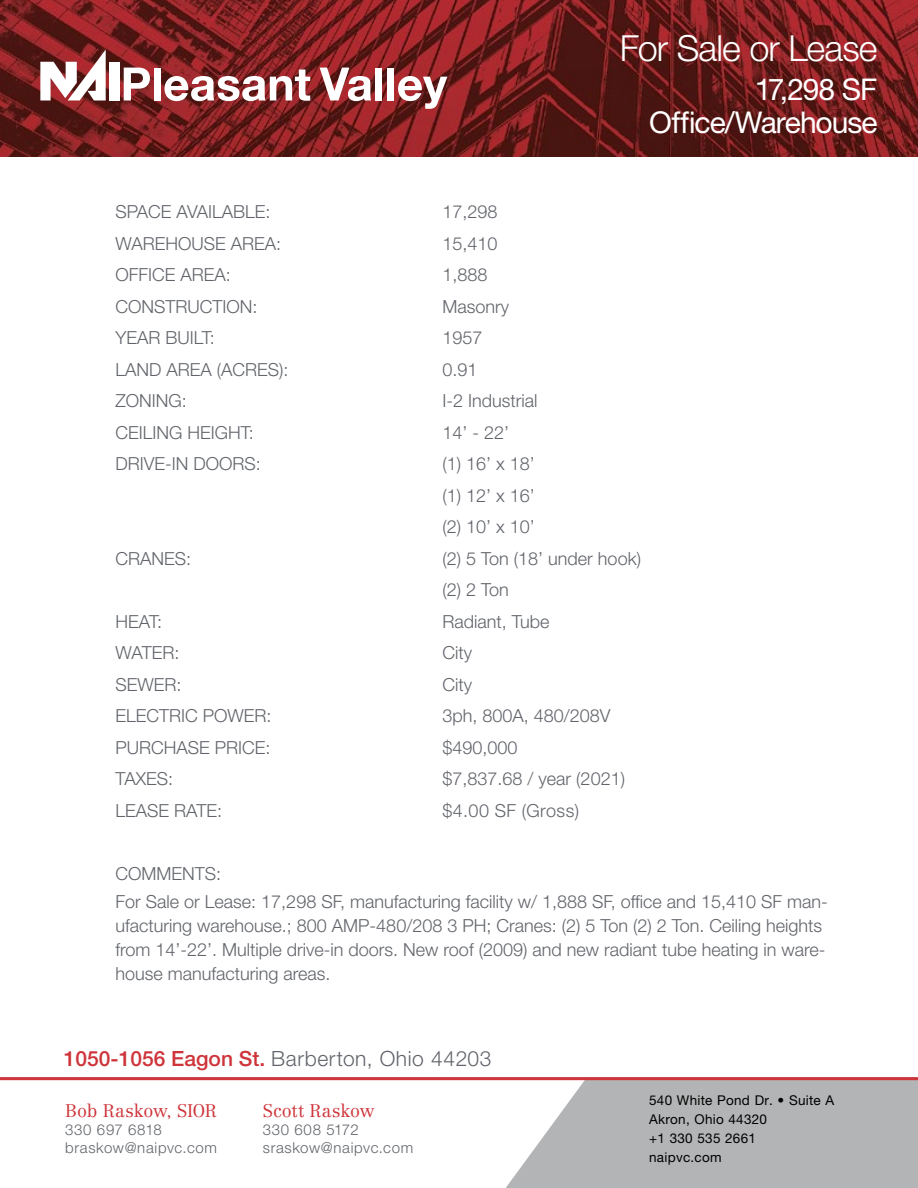
<style>
.page{position:relative;width:918px;height:1188px;background:#fff}
.page>*{position:absolute;margin:0;border:0;box-sizing:border-box;transform-origin:0 0}
.t1{font:300 36px "Helvetica Neue LT Std";letter-spacing:-.025em;color:#fff}
.t2{font:30px/33px "Helvetica Neue LT Std";letter-spacing:-.035em;color:#fff;text-align:right}
.t3{font:300 21px "Helvetica Neue LT Std";letter-spacing:.03em;color:#61646a}
.t4{font:300 18px/31.5px "Helvetica Neue LT Std";color:#61646a}
.t5{font:300 18px "Centennial LT Std";letter-spacing:-.01em;color:#ce343a}
.t6{font:300 18px "Helvetica Neue LT Std";letter-spacing:.02em;color:#61646a}
.t7{font:300 15px/18px "Helvetica Neue LT Std";letter-spacing:.045em;color:#61646a}
.t8{font:13.5px/19px "Helvetica Neue LT Std";letter-spacing:.02em;color:#000}
.s1{font-weight:500;color:#ce343a}
</style>
<div class="page">
<div style="left:0;top:1078px;width:918px;height:110px;background:#b3b4b5"></div>
<img style="left:0;top:0;width:918px;height:157px">
<svg style="left:0;top:1080px;width:586px;height:108px;background:#f9f9f9"></svg>
<div style="left:109px;top:62px;width:10px;height:38px;background:#fff"></div>
<svg style="left:40px;top:50px;width:66px;height:50px"></svg>
<svg style="left:124px;top:68px;width:26px;height:32px"></svg>
<div style="left:154px;top:68px;width:7px;height:32px;background:#fff"></div>
<svg style="left:165px;top:70px;width:145px;height:31px"></svg>
<svg style="left:320px;top:68px;width:51px;height:33px"></svg>
<div style="left:376px;top:68px;width:6px;height:32px;background:#fff"></div>
<div style="left:388px;top:68px;width:6px;height:32px;background:#fff"></div>
<svg style="left:398px;top:76px;width:49px;height:33px"></svg>
<hr style="left:0;top:1077px;width:918px;height:3px;background:#ce343a">
<h1 class="t1" style="left:620px;top:27px;width:259px">For Sale or Lease</h1>
<h2 class="t2" style="left:649px;top:73px;width:230px">17,298 SF<br>Office/Warehouse</h2>
<p class="t4" style="left:116px;top:196px;width:156px">SPACE AVAILABLE:</p>
<p class="t4" style="left:443px;top:196px;width:57px">17,298</p>
<p class="t4" style="left:116px;top:227px;width:167px">WAREHOUSE AREA:</p>
<p class="t4" style="left:443px;top:227px;width:57px">15,410</p>
<p class="t4" style="left:116px;top:259px;width:117px">OFFICE AREA:</p>
<p class="t4" style="left:443px;top:259px;width:47px">1,888</p>
<p class="t4" style="left:116px;top:290px;width:144px">CONSTRUCTION:</p>
<p class="t4" style="left:443px;top:290px;width:68px">Masonry</p>
<p class="t4" style="left:116px;top:322px;width:101px">YEAR BUILT:</p>
<p class="t4" style="left:443px;top:322px;width:42px">1957</p>
<p class="t4" style="left:116px;top:353px;width:175px">LAND AREA (ACRES):</p>
<p class="t4" style="left:443px;top:353px;width:37px">0.91</p>
<p class="t4" style="left:116px;top:385px;width:73px">ZONING:</p>
<p class="t4" style="left:443px;top:385px;width:96px">I-2 Industrial</p>
<p class="t4" style="left:116px;top:416px;width:140px">CEILING HEIGHT:</p>
<p class="t4" style="left:443px;top:416px;width:68px">14’ - 22’</p>
<p class="t4" style="left:116px;top:448px;width:147px">DRIVE-IN DOORS:</p>
<p class="t4" style="left:443px;top:448px;width:94px;text-align:justify">(1) 16’ x 18’ (1) 12’ x 16’ (2) 10’ x 10’</p>
<p class="t4" style="left:116px;top:542px;width:77px">CRANES:</p>
<p class="t4" style="left:443px;top:542px;width:200px">(2) 5 Ton (18’ under hook) (2) 2 Ton</p>
<p class="t4" style="left:116px;top:605px;width:48px">HEAT:</p>
<p class="t4" style="left:443px;top:605px;width:109px">Radiant, Tube</p>
<p class="t4" style="left:116px;top:637px;width:65px">WATER:</p>
<p class="t4" style="left:443px;top:637px;width:31px">City</p>
<p class="t4" style="left:116px;top:668px;width:68px">SEWER:</p>
<p class="t4" style="left:443px;top:668px;width:31px">City</p>
<p class="t4" style="left:116px;top:700px;width:158px">ELECTRIC POWER:</p>
<p class="t4" style="left:443px;top:700px;width:170px">3ph, 800A, 480/208V</p>
<p class="t4" style="left:116px;top:731px;width:157px">PURCHASE PRICE:</p>
<p class="t4" style="left:443px;top:731px;width:77px">$490,000</p>
<p class="t4" style="left:116px;top:763px;width:59px">TAXES:</p>
<p class="t4" style="left:443px;top:763px;width:184px">$7,837.68 / year (2021)</p>
<p class="t4" style="left:116px;top:794px;width:108px">LEASE RATE:</p>
<p class="t6" style="left:443px;top:799px;width:138px">$4.00 SF (Gross)</p>
<p class="t4" style="left:116px;top:859px;width:714px;line-height:28.5px">COMMENTS:<br>For Sale or Lease: 17,298 SF, manufacturing facility w/ 1,888 SF, office and 15,410 SF man-</p>
<p class="t4" style="left:116px;top:913px;width:711px;line-height:24px">ufacturing warehouse.; 800 AMP-480/208 3 PH; Cranes: (2) 5 Ton (2) 2 Ton. Ceiling heights from 14’-22’. Multiple drive-in doors. New roof (2009) and new radiant tube heating in ware&shy;house manufacturing areas.</p>
<p class="t3" style="left:64px;top:1045px;width:429px"><span class="s1">1050-1056 Eagon St.</span> Barberton, Ohio 44203</p>
<p class="t5" style="left:65px;top:1100px;width:153px">Bob Raskow, SIOR</p>
<p class="t7" style="left:65px;top:1120px;width:153px">330 697 6818 braskow@naipvc.com</p>
<p class="t5" style="left:263px;top:1100px;width:113px">Scott Raskow</p>
<p class="t7" style="left:263px;top:1120px;width:152px">330 608 5172 sraskow@naipvc.com</p>
<p class="t8" style="left:649px;top:1090px;width:187px">540 White Pond Dr. • Suite A<br>Akron, Ohio 44320<br>+1 330 535 2661<br>naipvc.com</p>
</div>
